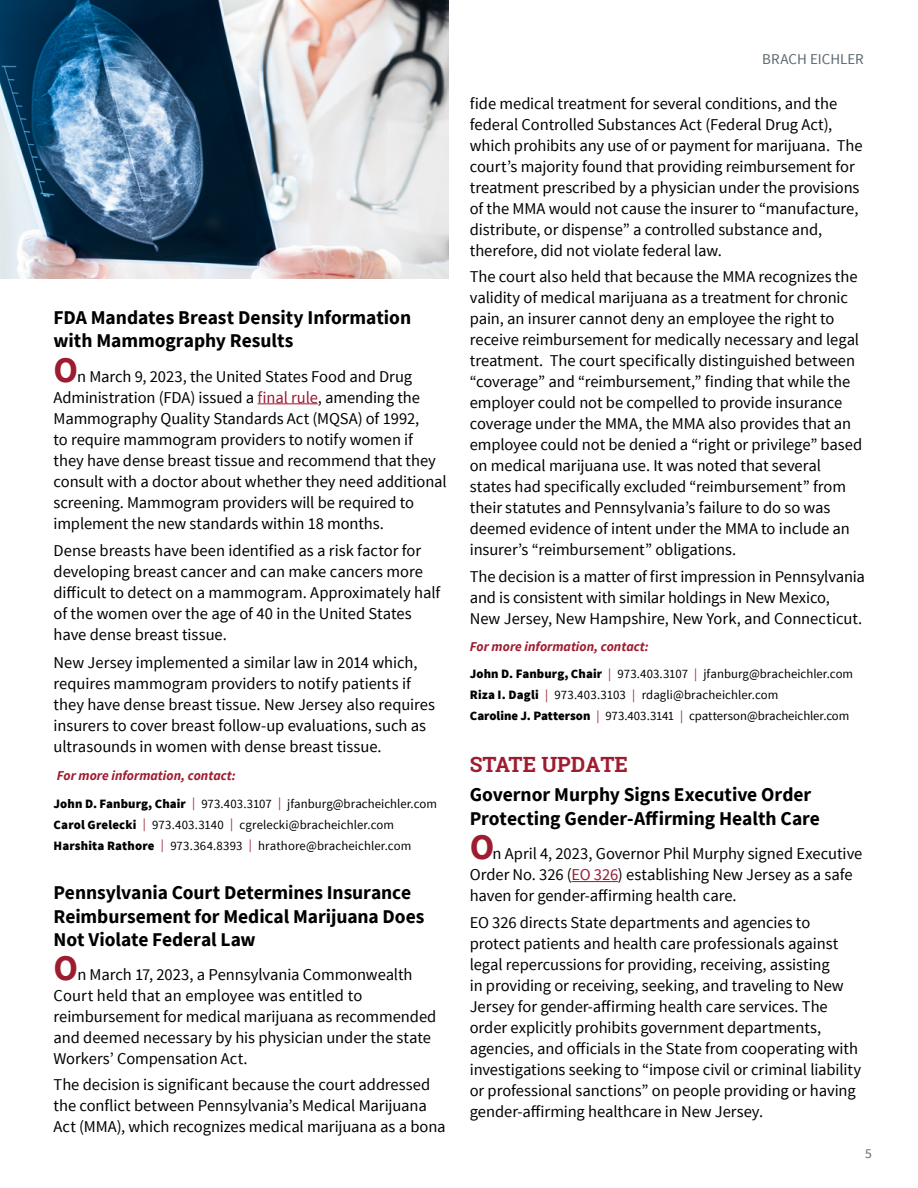
<style>
.page{position:relative;width:918px;height:1188px;background:#fff}
.page>*{position:absolute;margin:0;border:0;box-sizing:border-box;transform-origin:0 0}
.t1{font:700 21px "Roboto Slab";color:#9e1c30}
.t2{font:700 19.5px/23.4px "Source Sans Pro";letter-spacing:-.005em;color:#000}
.t3{font:16.5px/21px "Source Sans Pro";letter-spacing:-.005em;color:#000}
.t4{font:15px "Source Sans Pro";color:#5b6870}
.t5{font:italic 700 13.5px "Source Sans Pro";color:#9e1c30}
.t6{font:13.5px "Source Sans Pro";color:#5b6870}
.t7{font:12.75px/21px "Source Sans Pro";letter-spacing:.005em;color:#000}
.s1{font-weight:700;font-size:36px;color:#9e1c30}
.s2{color:#9b192f}
.s3{font-weight:900}
</style>
<div class="page">
<hr style="left:258px;top:403px;width:60px;height:1px;background:#9b192f">
<hr style="left:571px;top:881px;width:47px;height:1px;background:#9b192f">
<img style="left:0;top:0;width:448px;height:279px">
<p class="t2" style="left:54px;top:305px;width:359px">FDA Mandates Breast Density Information with Mammography Results</p>
<p class="t3" style="left:54px;top:366px;width:395px"><span class="s1">O</span>n March 9, 2023, the United States Food and Drug Administration (FDA) issued a <span class="s2">final rule</span>, amending the Mammography Quality Standards Act (MQSA) of 1992,<br>to require mammogram providers to notify women if they have dense breast tissue and recommend that they consult with a doctor about whether they need additional screening. Mammogram providers will be required to implement the new standards within 18 months.</p>
<p class="t3" style="left:54px;top:541px;width:388px">Dense breasts have been identified as a risk factor for developing breast cancer and can make cancers more difficult to detect on a mammogram. Approximately half of the women over the age of 40 in the United States have dense breast tissue.</p>
<p class="t3" style="left:54px;top:652px;width:383px">New Jersey implemented a similar law in 2014 which, requires mammogram providers to notify patients if they have dense breast tissue. New Jersey also requires insurers to cover breast follow-up evaluations, such as ultrasounds in women with dense breast tissue.</p>
<p class="t5" style="left:57px;top:767px;width:180px">For more information, contact:</p>
<p class="t7" style="left:54px;top:793px;width:385px"><span class="s3">John D. Fanburg, Chair</span> <span class="s2">|</span> 973.403.3107 <span class="s2">|</span> jfanburg@bracheichler.com<br><span class="s3">Carol Grelecki</span> <span class="s2">|</span> 973.403.3140 <span class="s2">|</span> cgrelecki@bracheichler.com<br><span class="s3">Harshita Rathore</span> <span class="s2">|</span> 973.364.8393 <span class="s2">|</span> hrathore@bracheichler.com</p>
<p class="t2" style="left:54px;top:881px;width:372px">Pennsylvania Court Determines Insurance<br>Reimbursement for Medical Marijuana Does<br>Not Violate Federal Law</p>
<p class="t3" style="left:54px;top:964px;width:384px"><span class="s1">O</span>n March 17, 2023, a Pennsylvania Commonwealth Court held that an employee was entitled to reimbursement for medical marijuana as recommended and deemed necessary by his physician under the state Workers’ Compensation Act.</p>
<p class="t3" style="left:54px;top:1075px;width:394px">The decision is significant because the court addressed the conflict between Pennsylvania’s Medical Marijuana<br>Act (MMA), which recognizes medical marijuana as a bona</p>
<p class="t4" style="left:762px;top:49px;width:103px">BRACH EICHLER</p>
<p class="t3" style="left:470px;top:93px;width:394px">fide medical treatment for several conditions, and the federal Controlled Substances Act (Federal Drug Act), which prohibits any use of or payment for marijuana. The court’s majority found that providing reimbursement for treatment prescribed by a physician under the provisions of the MMA would not cause the insurer to “manufacture, distribute, or dispense” a controlled substance and, therefore, did not violate federal law.</p>
<p class="t3" style="left:470px;top:267px;width:394px">The court also held that because the MMA recognizes the validity of medical marijuana as a treatment for chronic pain, an insurer cannot deny an employee the right to receive reimbursement for medically necessary and legal treatment. The court specifically distinguished between “coverage” and “reimbursement,” finding that while the employer could not be compelled to provide insurance coverage under the MMA, the MMA also provides that an employee could not be denied a “right or privilege” based on medical marijuana use. It was noted that several states had specifically excluded “reimbursement” from their statutes and Pennsylvania’s failure to do so was deemed evidence of intent under the MMA to include an insurer’s “reimbursement” obligations.</p>
<p class="t3" style="left:470px;top:566px;width:397px">The decision is a matter of first impression in Pennsylvania and is consistent with similar holdings in New Mexico,<br>New Jersey, New Hampshire, New York, and Connecticut.</p>
<p class="t5" style="left:470px;top:638px;width:180px">For more information, contact:</p>
<p class="t7" style="left:470px;top:664px;width:385px"><span class="s3">John D. Fanburg, Chair</span> <span class="s2">|</span> 973.403.3107 <span class="s2">|</span> jfanburg@bracheichler.com<br><span class="s3">Riza I. Dagli</span> <span class="s2">|</span> 973.403.3103 <span class="s2">|</span> rdagli@bracheichler.com<br><span class="s3">Caroline J. Patterson</span> <span class="s2">|</span> 973.403.3141 <span class="s2">|</span> cpatterson@bracheichler.com</p>
<p class="t1" style="left:470px;top:750px;width:160px">STATE UPDATE</p>
<p class="t2" style="left:470px;top:783px;width:352px">Governor Murphy Signs Executive Order<br>Protecting Gender-Affirming Health Care</p>
<p class="t3" style="left:470px;top:844px;width:394px"><span class="s1">O</span>n April 4, 2023, Governor Phil Murphy signed Executive<br>Order No. 326 (<span class="s2">EO 326</span>) establishing New Jersey as a safe haven for gender-affirming health care.</p>
<p class="t3" style="left:470px;top:912px;width:393px">EO 326 directs State departments and agencies to protect patients and health care professionals against legal repercussions for providing, receiving, assisting<br>in providing or receiving, seeking, and traveling to New Jersey for gender-affirming health care services. The order explicitly prohibits government departments, agencies, and officials in the State from cooperating with investigations seeking to “impose civil or criminal liability or professional sanctions” on people providing or having gender-affirming healthcare in New Jersey.</p>
<p class="t6" style="left:865px;top:1145px;width:8px">5</p>
</div>
